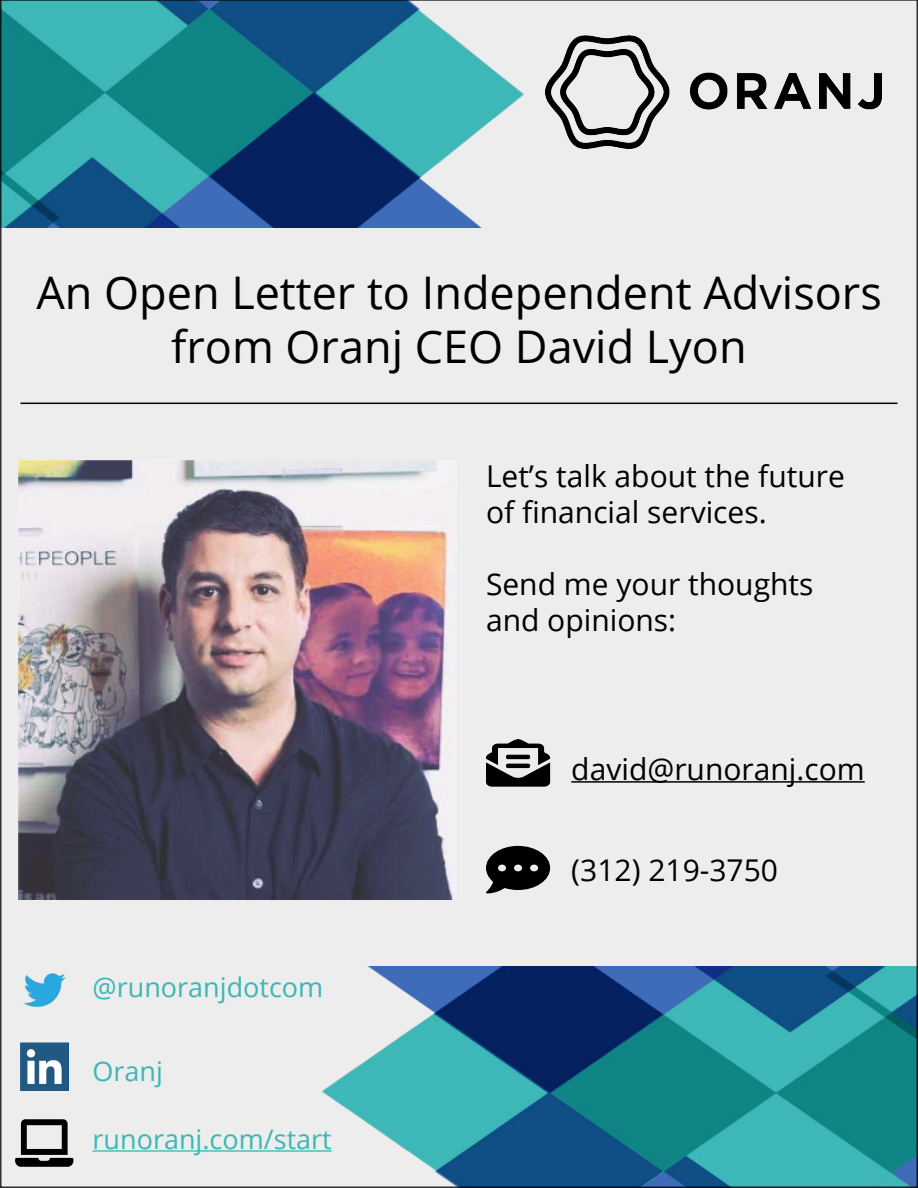
<style>
.page{position:relative;width:918px;height:1188px;background:#e9e9e9}
.page>*{position:absolute;margin:0;border:0;box-sizing:border-box;transform-origin:0 0}
.t1{font:45px "Open Sans";color:#000}
.t2{font:30px/36px "Open Sans";color:#000}
.t3{font:27px "Open Sans";color:#3db6b6}
</style>
<div class="page">
<hr style="left:21px;top:403px;width:876px;height:1px;background:#000">
<img style="left:18px;top:461px;width:439px;height:438px">
<img style="left:3px;top:3px;width:631px;height:225px">
<img style="left:545px;top:36px;width:337px;height:113px">
<img style="left:20px;top:966px;width:895px;height:219px">
<img style="left:21px;top:966px;width:47px;height:48px">
<img style="left:21px;top:1043px;width:47px;height:47px">
<svg style="left:486px;top:739px;width:64px;height:48px"></svg>
<hr style="left:571px;top:781px;width:294px;height:2px;background:#000">
<svg style="left:486px;top:846px;width:64px;height:47px"></svg>
<svg style="left:15px;top:1119px;width:58px;height:48px"></svg>
<hr style="left:93px;top:1150px;width:239px;height:2px;background:#3db6b6">
<p class="t1" style="left:36px;top:262px;width:847px">An Open Letter to Independent Advisors</p>
<p class="t1" style="left:171px;top:316px;width:577px">from Oranj CEO David Lyon</p>
<p class="t2" style="left:486px;top:457px;width:360px">Let’s talk about the future of financial services.</p>
<p class="t2" style="left:486px;top:565px;width:329px">Send me your thoughts and opinions:</p>
<p class="t2" style="left:571px;top:750px;width:295px">david@runoranj.com</p>
<p class="t3" style="left:93px;top:969px;width:232px">@runoranjdotcom</p>
<p class="t3" style="left:93px;top:1053px;width:72px">Oranj</p>
<p class="t3" style="left:93px;top:1121px;width:241px">runoranj.com/start</p>
<p class="t2" style="left:571px;top:851px;width:208px">(312) 219-3750</p>
</div>
